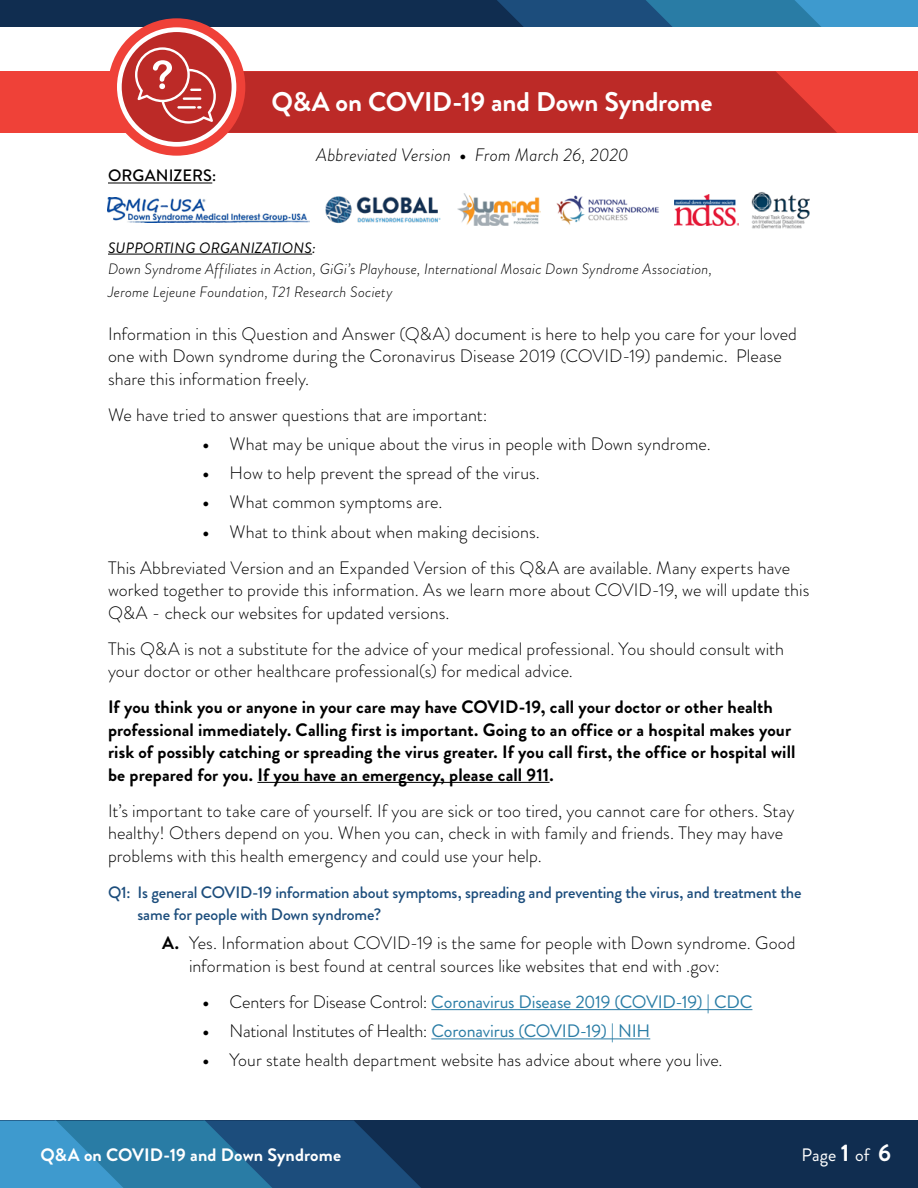
<style>
.page{position:relative;width:918px;height:1188px;background:#fff}
.page>*{position:absolute;margin:0;border:0;box-sizing:border-box;transform-origin:0 0}
.t1{font:700 27px "Brandon Grotesque";letter-spacing:-.01em;color:#fff}
.t2{font:300 18px/22.5px "Brandon Grotesque";letter-spacing:.005em;color:#000}
.t3{font:700 18px/22.5px "Brandon Grotesque";letter-spacing:.005em;color:#000}
.t4{font:18px "Brandon Grotesque";letter-spacing:-.01em;color:#297ca5}
.t5{font:italic 300 18px "Brandon Grotesque";letter-spacing:.005em;color:#000}
.t6{font:700 18px "Brandon Grotesque";letter-spacing:.005em;color:#fff}
.t7{font:18px "Brandon Grotesque";color:#fff}
.t8{font:500 16.5px/22.5px "Brandon Grotesque";letter-spacing:-.01em;color:#1c4d7c}
.t9{font:500 16.5px "Brandon Grotesque";letter-spacing:.005em;color:#000}
.t10{font:italic 300 15px/22.5px "Brandon Grotesque";letter-spacing:.015em;color:#000}
.t11{font:italic 15px "Brandon Grotesque";letter-spacing:.015em;color:#000}
.s1{font-weight:700;font-style:normal}
.s2{font-weight:700}
.s3{font-weight:700;color:#000}
.s4{font-weight:300;color:#000}
.s5{font-weight:400;color:#297ca5}
.s6{font-weight:700;font-size:24px}
</style>
<div class="page">
<div style="left:0;top:1120px;width:918px;height:68px;background:#102d50"></div>
<div style="left:0;top:0;width:918px;height:27px;background:#102d50"></div>
<svg style="left:0;top:1120px;width:421px;height:68px;background:#266b97"></svg>
<svg style="left:497px;top:0;width:421px;height:27px;background:#29709e"></svg>
<div style="left:0;top:71px;width:918px;height:62px;background:#ef4138"></div>
<svg style="left:228px;top:71px;width:609px;height:62px;background:#bf2b28"></svg>
<svg style="left:112px;top:23px;width:129px;height:128px"></svg>
<div style="left:108px;top:18px;width:137px;height:138px;border:9px solid #ef4138;border-radius:50%"></div>
<div style="left:122px;top:32px;width:110px;height:110px;background:#bc2a27;border-radius:50%"></div>
<svg style="left:135px;top:47px;width:81px;height:77px"></svg>
<hr style="left:108px;top:183px;width:104px;height:1px;background:#000">
<hr style="left:108px;top:254px;width:204px;height:1px;background:#000">
<hr style="left:257px;top:782px;width:293px;height:1px;background:#000">
<hr style="left:431px;top:1009px;width:321px;height:1px;background:#297ca5">
<hr style="left:431px;top:1038px;width:219px;height:1px;background:#297ca5">
<img style="left:107px;top:197px;width:202px;height:26px">
<img style="left:325px;top:196px;width:116px;height:28px">
<img style="left:556px;top:195px;width:103px;height:30px">
<img style="left:674px;top:194px;width:64px;height:31px">
<img style="left:752px;top:192px;width:58px;height:36px">
<img style="left:457px;top:194px;width:83px;height:32px">
<h1 class="t1" style="left:271px;top:83px;width:443px">Q&amp;A on COVID-19 and Down Syndrome</h1>
<p class="t9" style="left:108px;top:164px;width:110px">ORGANIZERS:</p>
<p class="t5" style="left:316px;top:142px;width:314px">Abbreviated Version <span class="s1">•</span> From March 26, 2020</p>
<p class="t11" style="left:108px;top:237px;width:209px">SUPPORTING ORGANIZATIONS:</p>
<p class="t10" style="left:108px;top:258px;width:606px">Down Syndrome Affiliates in Action, GiGi’s Playhouse, International Mosaic Down Syndrome Association,<br>Jerome Lejeune Foundation, T21 Research Society</p>
<p class="t2" style="left:108px;top:322px;width:691px">Information in this Question and Answer (Q&amp;A) document is here to help you care for your loved one with Down syndrome during the Coronavirus Disease 2019 (COVID-19) pandemic. Please share this information freely.</p>
<p class="t2" style="left:108px;top:403px;width:381px">We have tried to answer questions that are important:</p>
<p class="t2" style="left:202px;top:432px;width:510px"><span class="s2">•</span> What may be unique about the virus in people with Down syndrome.</p>
<p class="t2" style="left:202px;top:462px;width:339px"><span class="s2">•</span> How to help prevent the spread of the virus.</p>
<p class="t2" style="left:202px;top:491px;width:241px"><span class="s2">•</span> What common symptoms are.</p>
<p class="t2" style="left:108px;top:513px;width:684px;line-height:36px;text-indent:94px"><span class="s2">•</span> What to think about when making decisions.<br>This Abbreviated Version and an Expanded Version of this Q&amp;A are available. Many experts have</p>
<p class="t2" style="left:108px;top:579px;width:703px">worked together to provide this information. As we learn more about COVID-19, we will update this<br>Q&amp;A - check our websites for updated versions.</p>
<p class="t2" style="left:108px;top:637px;width:678px">This Q&amp;A is not a substitute for the advice of your medical professional. You should consult with your doctor or other healthcare professional(s) for medical advice.</p>
<p class="t3" style="left:108px;top:696px;width:689px">If you think you or anyone in your care may have COVID-19, call your doctor or other health professional immediately. Calling first is important. Going to an office or a hospital makes your risk of possibly catching or spreading the virus greater. If you call first, the office or hospital will be prepared for you. If you have an emergency, please call 911.</p>
<p class="t2" style="left:108px;top:799px;width:688px">It’s important to take care of yourself. If you are sick or too tired, you cannot care for others. Stay healthy! Others depend on you. When you can, check in with family and friends. They may have problems with this health emergency and could use your help.</p>
<p class="t8" style="left:137px;top:881px;width:666px;text-indent:-29px">Q1: Is general COVID-19 information about symptoms, spreading and preventing the virus, and treatment the same for people with Down syndrome?</p>
<p class="t2" style="left:189px;top:932px;width:608px;text-indent:-27px"><span class="s2">A.</span> Yes. Information about COVID-19 is the same for people with Down syndrome. Good information is best found at central sources like websites that end with .gov:</p>
<p class="t4" style="left:202px;top:989px;width:551px"><span class="s3">•</span> <span class="s4">Centers for Disease Control:</span> Coronavirus Disease 2019 (COVID-19) | CDC</p>
<p class="t2" style="left:202px;top:1020px;width:449px"><span class="s2">•</span> National Institutes of Health: <span class="s5">Coronavirus (COVID-19) | NIH</span></p>
<p class="t2" style="left:202px;top:1049px;width:522px"><span class="s2">•</span> Your state health department website has advice about where you live.</p>
<p class="t6" style="left:40px;top:1142px;width:302px">Q&amp;A on COVID-19 and Down Syndrome</p>
<p class="t7" style="left:802px;top:1142px;width:91px">Page <span class="s6">1</span> of <span class="s6">6</span></p>
</div>
